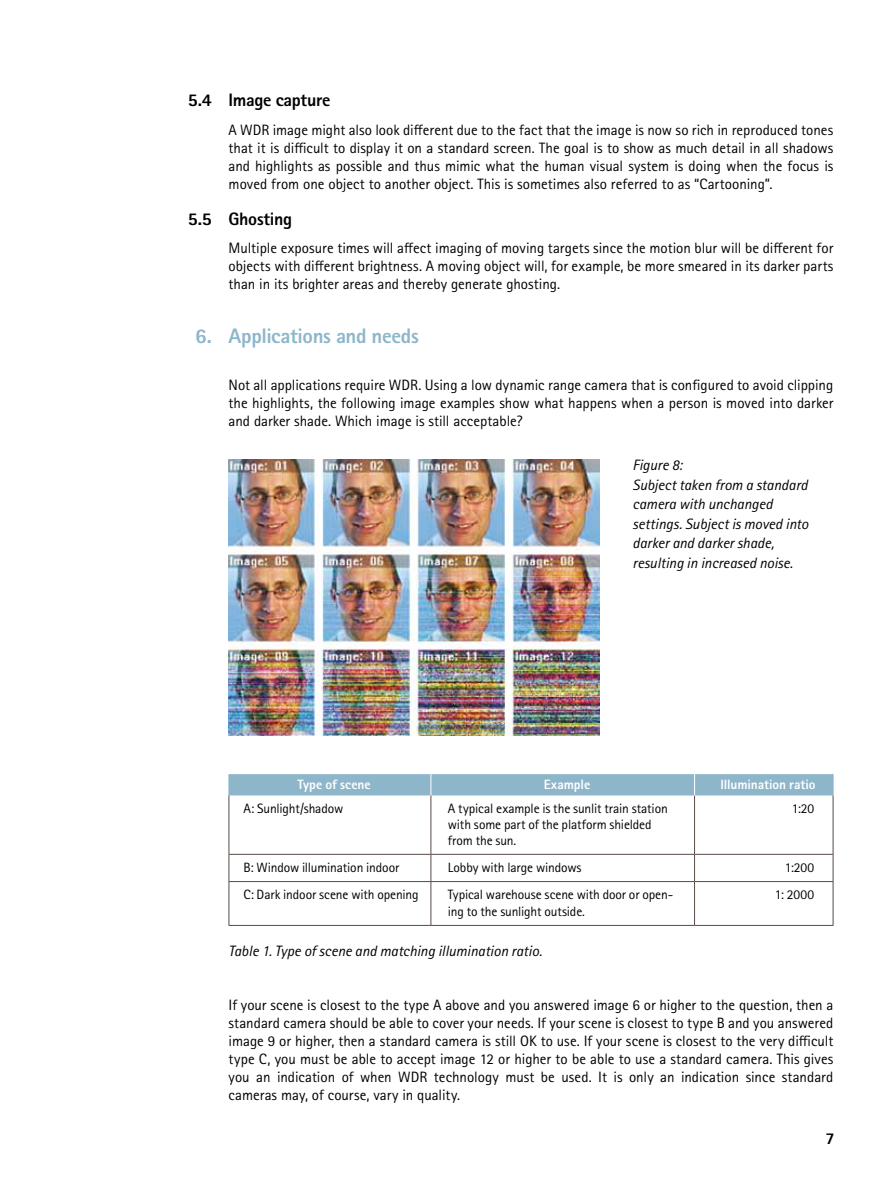
<style>
.page{position:relative;width:893px;height:1191px;background:#fff}
.page>*{position:absolute;margin:0;border:0;box-sizing:border-box;transform-origin:0 0}
.t1{font:800 21px "Rotis Sans Serif Pro";letter-spacing:-.015em;color:#8db6cb}
.t2{font:800 18px "Rotis Sans Serif Pro";letter-spacing:-.015em;color:#000}
.t3{font:800 16.5px "Rotis Sans Serif Pro";color:#000}
.t4{font:15px/18px "Rotis Sans Serif Pro";color:#000;text-align:justify}
.t5{font:italic 15px/19.5px "Rotis Sans Serif Pro";color:#000}
.t6{font:13.5px/16.2px "Rotis Sans Serif Pro";letter-spacing:-.01em;color:#000}
.t7{font:800 13.5px "Rotis Sans Serif Pro";letter-spacing:-.01em;color:#fff}
</style>
<div class="page">
<hr style="left:229px;top:795px;width:1px;height:59px;background:#574a44">
<hr style="left:430px;top:795px;width:1px;height:59px;background:#574a44">
<hr style="left:694px;top:795px;width:1px;height:59px;background:#574a44">
<hr style="left:833px;top:795px;width:1px;height:59px;background:#574a44">
<hr style="left:229px;top:854px;width:202px;height:1px;background:#574a44">
<svg style="left:229px;top:854px;width:1px;height:27px"></svg>
<hr style="left:431px;top:854px;width:263px;height:1px;background:#574a44">
<svg style="left:430px;top:854px;width:1px;height:27px"></svg>
<hr style="left:694px;top:854px;width:139px;height:1px;background:#574a44">
<svg style="left:694px;top:854px;width:1px;height:27px"></svg>
<svg style="left:833px;top:854px;width:1px;height:27px"></svg>
<hr style="left:229px;top:881px;width:202px;height:1px;background:#574a44">
<hr style="left:229px;top:882px;width:1px;height:43px;background:#574a44">
<hr style="left:431px;top:881px;width:263px;height:1px;background:#574a44">
<hr style="left:430px;top:882px;width:1px;height:43px;background:#574a44">
<hr style="left:694px;top:881px;width:139px;height:1px;background:#574a44">
<hr style="left:694px;top:882px;width:1px;height:43px;background:#574a44">
<hr style="left:833px;top:882px;width:1px;height:43px;background:#574a44">
<hr style="left:229px;top:925px;width:202px;height:1px;background:#574a44">
<hr style="left:431px;top:925px;width:263px;height:1px;background:#574a44">
<hr style="left:694px;top:925px;width:139px;height:1px;background:#574a44">
<div style="left:229px;top:774px;width:605px;height:21px;background:#8db6cb"></div>
<img style="left:229px;top:460px;width:370px;height:276px">
<p class="t2" style="left:188px;top:88px;width:144px">5.4 Image capture</p>
<p class="t4" style="left:229px;top:121px;width:606px">A WDR image might also look different due to the fact that the image is now so rich in reproduced tones that it is difficult to display it on a standard screen. The goal is to show as much detail in all shadows and highlights as possible and thus mimic what the human visual system is doing when the focus is moved from one object to another object. This is sometimes also referred to as “Cartooning”.</p>
<p class="t2" style="left:188px;top:207px;width:106px">5.5 Ghosting</p>
<p class="t4" style="left:229px;top:239px;width:606px">Multiple exposure times will affect imaging of moving targets since the motion blur will be different for objects with different brightness. A moving object will, for example, be more smeared in its darker parts than in its brighter areas and thereby generate ghosting.</p>
<h1 class="t1" style="left:195px;top:323px;width:225px">6. Applications and needs</h1>
<p class="t4" style="left:229px;top:376px;width:606px">Not all applications require WDR. Using a low dynamic range camera that is configured to avoid clipping the highlights, the following image examples show what happens when a person is moved into darker and darker shade. Which image is still acceptable?</p>
<p class="t5" style="left:632px;top:455px;width:177px">Figure 8:<br>Subject taken from a standard camera with unchanged settings. Subject is moved into darker and darker shade, resulting in increased noise.</p>
<p class="t7" style="left:298px;top:776px;width:75px">Type of scene</p>
<p class="t7" style="left:544px;top:776px;width:48px">Example</p>
<p class="t7" style="left:721px;top:776px;width:96px">Illumination ratio</p>
<p class="t6" style="left:243px;top:800px;width:101px">A: Sunlight/shadow</p>
<p class="t6" style="left:448px;top:800px;width:221px">A typical example is the sunlit train station with some part of the platform shielded from the sun.</p>
<p class="t6" style="left:792px;top:800px;width:24px">1:20</p>
<p class="t6" style="left:243px;top:859px;width:157px">B: Window illumination indoor</p>
<p class="t6" style="left:448px;top:859px;width:135px">Lobby with large windows</p>
<p class="t6" style="left:785px;top:859px;width:31px">1:200</p>
<p class="t6" style="left:243px;top:887px;width:177px">C: Dark indoor scene with opening</p>
<p class="t6" style="left:448px;top:887px;width:227px">Typical warehouse scene with door or open&shy;ing to the sunlight outside.</p>
<p class="t6" style="left:775px;top:887px;width:41px">1: 2000</p>
<p class="t5" style="left:229px;top:941px;width:315px">Table 1. Type of scene and matching illumination ratio.</p>
<p class="t4" style="left:229px;top:996px;width:606px">If your scene is closest to the type A above and you answered image 6 or higher to the question, then a standard camera should be able to cover your needs. If your scene is closest to type B and you answered image 9 or higher, then a standard camera is still OK to use. If your scene is closest to the very difficult type C, you must be able to accept image 12 or higher to be able to use a standard camera. This gives you an indication of when WDR technology must be used. It is only an indication since standard cameras may, of course, vary in quality.</p>
<p class="t3" style="left:825px;top:1128px;width:11px">7</p>
</div>
